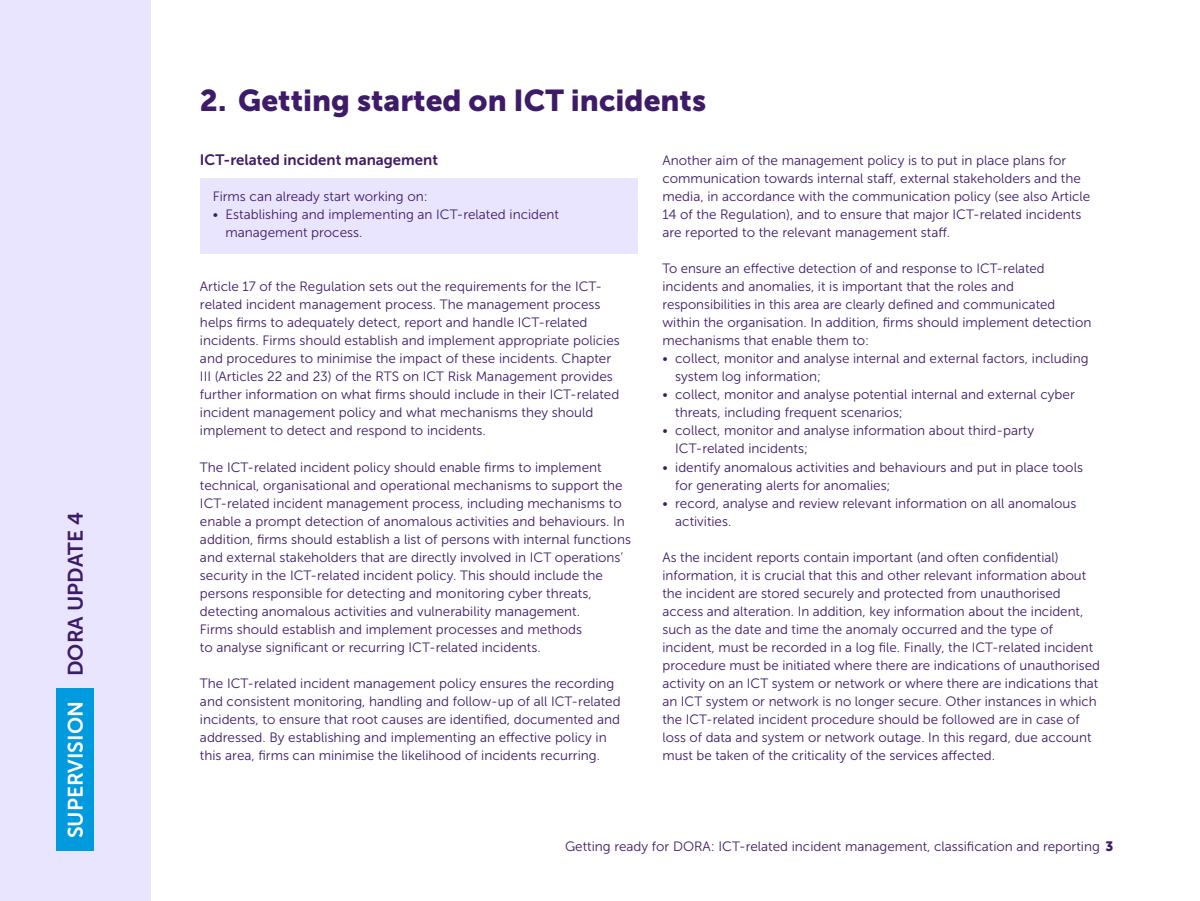
<style>
.page{position:relative;width:1200px;height:901px;background:#fff}
.page>*{position:absolute;margin:0;border:0;box-sizing:border-box;transform-origin:0 0}
.H1_Hoofdstukkop_NR{font:30px "Museo Sans 900";color:#3e1b68}
.t1{font:21px "Museo Sans 700";color:#fff}
.H2_Subparagraafkop{font:15px "Museo Sans 700";color:#3e1b68}
.P_Platte_tekst{font:13.5px/18px "Museo Sans 300";color:#3e1b68}
.P_Kadertekst{font:13.5px "Museo Sans 300";color:#3e1b68}
.s1{color:#3e1b68}
.s2{font-family:"Museo Sans 900"}
</style>
<div class="page">
<div style="left:0;top:0;width:150px;height:900px;background:#e9e5ff"></div>
<div style="left:56px;top:688px;width:38px;height:162px;background:#009ade"></div>
<div style="left:200px;top:178px;width:437px;height:39px;background:#e9e5ff"></div>
<div style="left:200px;top:196px;width:437px;height:57px;background:#e9e5ff"></div>
<h2 class="t1" style="left:64px;top:837px;width:328px;rotate:-90deg">SUPERVISION <span class="s1">DORA UPDATE 4</span></h2>
<h1 class="H1_Hoofdstukkop_NR" style="left:200px;top:83px;width:508px">2. Getting started on ICT incidents</h1>
<h2 class="H2_Subparagraafkop" style="left:200px;top:151px;width:240px">ICT-related incident management</h2>
<p class="P_Kadertekst" style="left:213px;top:189px;width:217px">Firms can already start working on:</p>
<p class="P_Platte_tekst" style="left:226px;top:205px;width:335px;text-indent:-13px">• Establishing and implementing an ICT-related incident management process.</p>
<p class="P_Platte_tekst" style="left:662px;top:151px;width:429px">Another aim of the management policy is to put in place plans for communication towards internal staff, external stakeholders and the media, in accordance with the communication policy (see also Article 14 of the Regulation), and to ensure that major ICT-related incidents are reported to the relevant management staff.</p>
<p class="P_Platte_tekst" style="left:662px;top:259px;width:430px">To ensure an effective detection of and response to ICT-related incidents and anomalies, it is important that the roles and responsibilities in this area are clearly defined and communicated within the organisation. In addition, firms should implement detection mechanisms that enable them to:</p>
<p class="P_Platte_tekst" style="left:675px;top:349px;width:415px;text-indent:-13px">• collect, monitor and analyse internal and external factors, including system log information;</p>
<p class="P_Platte_tekst" style="left:675px;top:385px;width:401px;text-indent:-13px">• collect, monitor and analyse potential internal and external cyber threats, including frequent scenarios;</p>
<p class="P_Platte_tekst" style="left:675px;top:421px;width:360px;text-indent:-13px">• collect, monitor and analyse information about third-party<br>ICT-related incidents;</p>
<p class="P_Platte_tekst" style="left:675px;top:457px;width:409px;text-indent:-13px">• identify anomalous activities and behaviours and put in place tools for generating alerts for anomalies;</p>
<p class="P_Platte_tekst" style="left:675px;top:493px;width:403px;text-indent:-13px">• record, analyse and review relevant information on all anomalous activities.</p>
<p class="P_Platte_tekst" style="left:662px;top:547px;width:439px">As the incident reports contain important (and often confidential) information, it is crucial that this and other relevant information about the incident are stored securely and protected from unauthorised access and alteration. In addition, key information about the incident, such as the date and time the anomaly occurred and the type of incident, must be recorded in a log file. Finally, the ICT-related incident procedure must be initiated where there are indications of unauthorised activity on an ICT system or network or where there are indications that an ICT system or network is no longer secure. Other instances in which the ICT-related incident procedure should be followed are in case of loss of data and system or network outage. In this regard, due account must be taken of the criticality of the services affected.</p>
<p class="P_Platte_tekst" style="left:200px;top:277px;width:421px">Article 17 of the Regulation sets out the requirements for the ICT&shy;related incident management process. The management process helps firms to adequately detect, report and handle ICT-related incidents. Firms should establish and implement appropriate policies and procedures to minimise the impact of these incidents. Chapter III (Articles 22 and 23) of the RTS on ICT Risk Management provides further information on what firms should include in their ICT-related incident management policy and what mechanisms they should implement to detect and respond to incidents.</p>
<p class="P_Platte_tekst" style="left:200px;top:457px;width:433px">The ICT-related incident policy should enable firms to implement technical, organisational and operational mechanisms to support the ICT-related incident management process, including mechanisms to enable a prompt detection of anomalous activities and behaviours. In addition, firms should establish a list of persons with internal functions and external stakeholders that are directly involved in ICT operations’ security in the ICT-related incident policy. This should include the persons responsible for detecting and monitoring cyber threats, detecting anomalous activities and vulnerability management.<br>Firms should establish and implement processes and methods<br>to analyse significant or recurring ICT-related incidents.</p>
<p class="P_Platte_tekst" style="left:200px;top:673px;width:422px">The ICT-related incident management policy ensures the recording and consistent monitoring, handling and follow-up of all ICT-related incidents, to ensure that root causes are identified, documented and addressed. By establishing and implementing an effective policy in this area, firms can minimise the likelihood of incidents recurring.</p>
<p class="P_Platte_tekst" style="left:565px;top:836px;width:550px">Getting ready for DORA: ICT-related incident management, classification and reporting <span class="s2">3</span></p>
</div>
